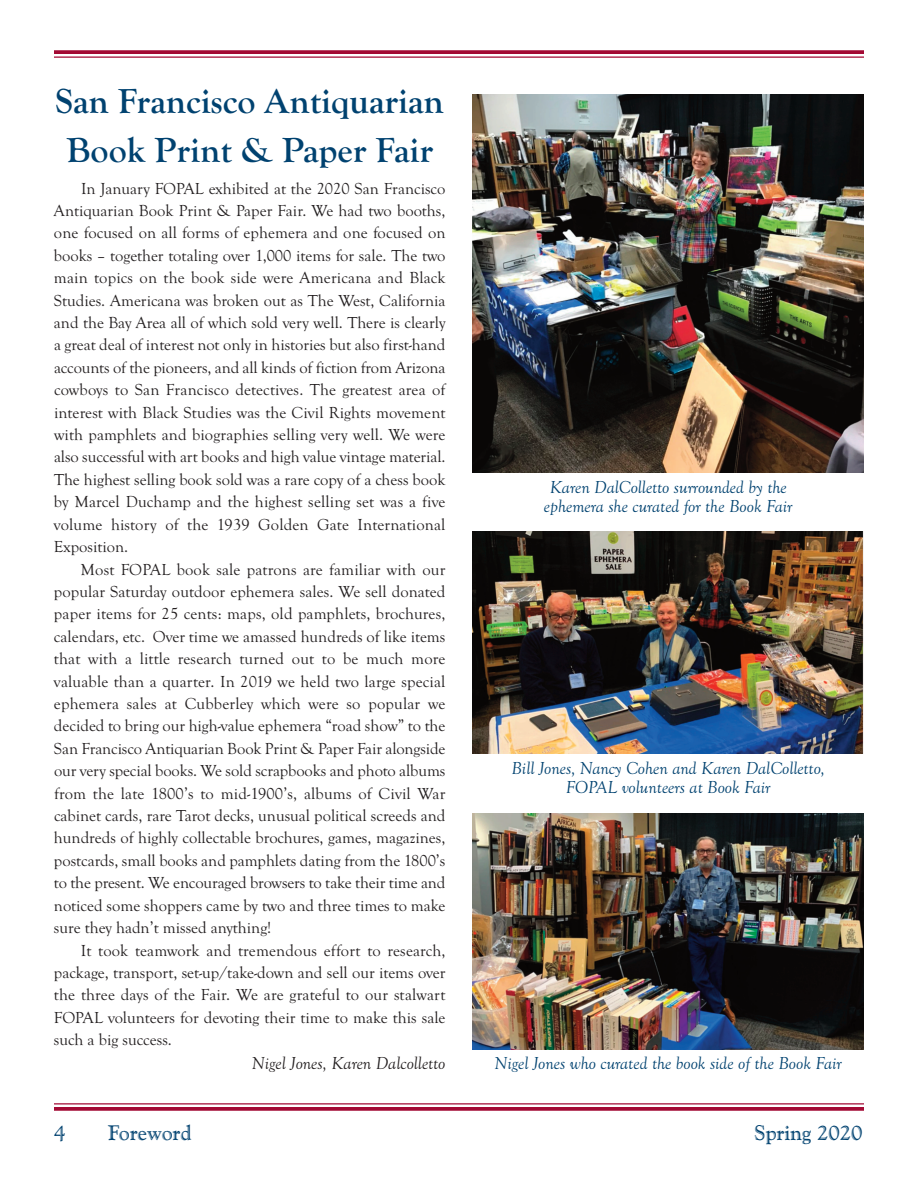
<style>
.page{position:relative;width:918px;height:1188px;background:#fff}
.page>*{position:absolute;margin:0;border:0;box-sizing:border-box;transform-origin:0 0}
.t1{font:700 36px/48.9px "Goudy Old Style T";color:#004270;text-align:center}
.t2{font:21px "Goudy Handtooled BT";color:#004270}
.t3{font:italic 18px/19.5px "Goudy Old Style T";color:#004270;text-align:center}
.t4{font:italic 18px "Goudy Old Style T";color:#231f20}
.t5{font:16.5px/22.4px "Goudy Old Style T";color:#231f20;text-align:justify}
</style>
<div class="page">
<hr style="left:54px;top:1103px;width:810px;height:2px;background:#a30a34">
<svg style="left:54px;top:1107px;width:810px;height:4px;background:#a81940"></svg>
<svg style="left:54px;top:50px;width:810px;height:4px;background:#a81940"></svg>
<hr style="left:54px;top:56px;width:810px;height:2px;background:#a30a34">
<img style="left:472px;top:95px;width:392px;height:377px">
<img style="left:473px;top:532px;width:390px;height:222px">
<img style="left:472px;top:814px;width:392px;height:236px">
<h1 class="t1" style="left:56px;top:76px;width:390px">San Francisco Antiquarian<br>Book Print &amp; Paper Fair</h1>
<p class="t5" style="left:54px;top:177px;width:393px;text-indent:27px">In January FOPAL exhibited at the 2020 San Francisco Antiquarian Book Print &amp; Paper Fair. We had two booths, one focused on all forms of ephemera and one focused on books – together totaling over 1,000 items for sale. The two main topics on the book side were Americana and Black Studies. Americana was broken out as The West, California and the Bay Area all of which sold very well. There is clearly a great deal of interest not only in histories but also first-hand accounts of the pioneers, and all kinds of fiction from Arizona cowboys to San Francisco detectives. The greatest area of interest with Black Studies was the Civil Rights movement with pamphlets and biographies selling very well. We were also successful with art books and high value vintage material.<br>The highest selling book sold was a rare copy of a chess book by Marcel Duchamp and the highest selling set was a five volume history of the 1939 Golden Gate International Exposition.</p>
<p class="t5" style="left:54px;top:558px;width:393px;text-indent:27px">Most FOPAL book sale patrons are familiar with our popular Saturday outdoor ephemera sales. We sell donated paper items for 25 cents: maps, old pamphlets, brochures, calendars, etc. Over time we amassed hundreds of like items that with a little research turned out to be much more valuable than a quarter. In 2019 we held two large special ephemera sales at Cubberley which were so popular we decided to bring our high-value ephemera “road show” to the San Francisco Antiquarian Book Print &amp; Paper Fair alongside our very special books. We sold scrapbooks and photo albums from the late 1800’s to mid-1900’s, albums of Civil War cabinet cards, rare Tarot decks, unusual political screeds and hundreds of highly collectable brochures, games, magazines, postcards, small books and pamphlets dating from the 1800’s to the present. We encouraged browsers to take their time and noticed some shoppers came by two and three times to make sure they hadn’t missed anything!</p>
<p class="t5" style="left:54px;top:939px;width:393px;text-indent:27px">It took teamwork and tremendous effort to research, package, transport, set-up/take-down and sell our items over the three days of the Fair. We are grateful to our stalwart FOPAL volunteers for devoting their time to make this sale such a big success.</p>
<p class="t4" style="left:252px;top:1052px;width:195px">Nigel Jones, Karen Dalcolletto</p>
<p class="t3" style="left:544px;top:477px;width:250px">Karen DalColletto surrounded by the ephemera she curated for the Book Fair</p>
<p class="t3" style="left:512px;top:758px;width:315px">Bill Jones, Nancy Cohen and Karen DalColletto,<br>FOPAL volunteers at Book Fair</p>
<p class="t3" style="left:495px;top:1053px;width:349px">Nigel Jones who curated the book side of the Book Fair</p>
<p class="t2" style="left:54px;top:1124px;width:13px">4</p>
<p class="t2" style="left:108px;top:1124px;width:85px">Foreword</p>
<p class="t2" style="left:754px;top:1124px;width:110px">Spring 2020</p>
</div>
